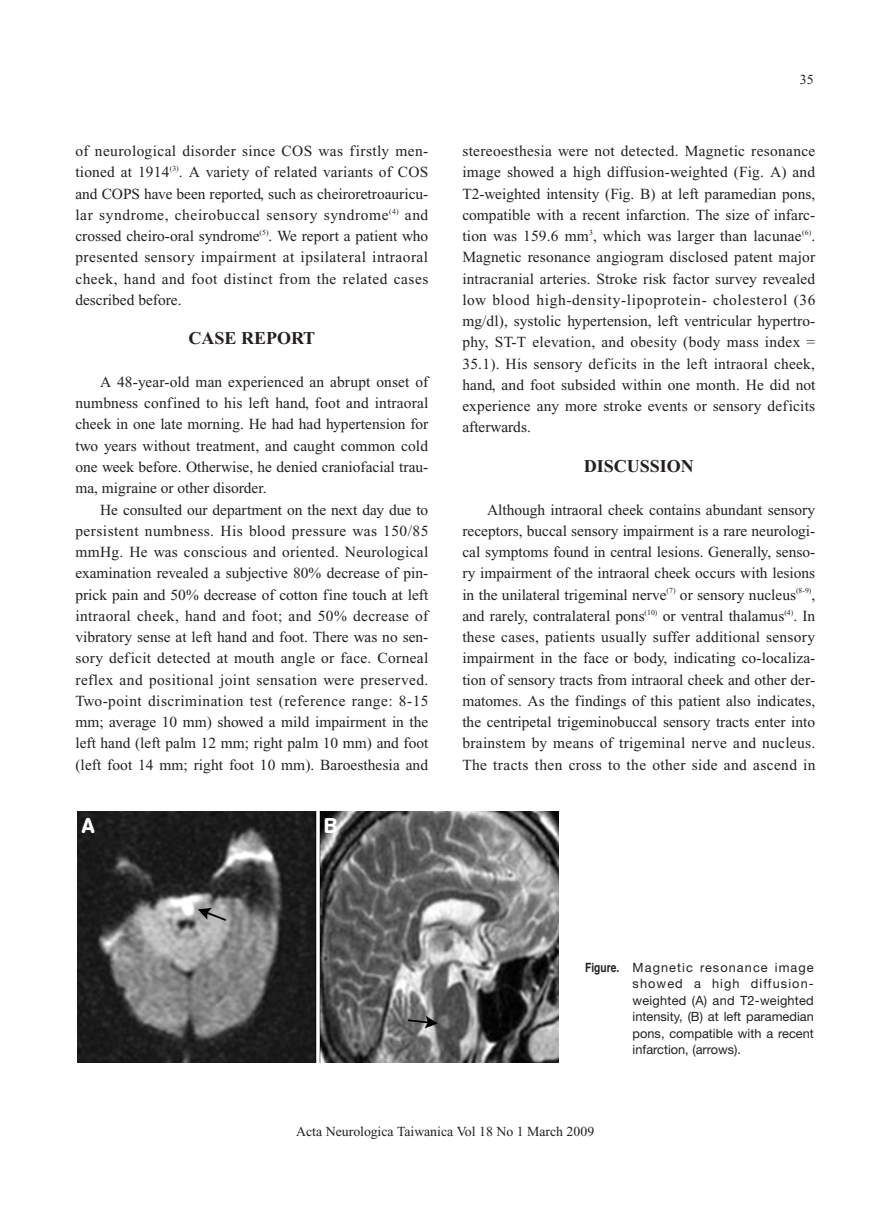
<style>
.page{position:relative;width:892px;height:1208px;background:#fff}
.page>*{position:absolute;margin:0;border:0;box-sizing:border-box;transform-origin:0 0}
.t1{font:500 21.3px "AG Book Rounded";color:#fff}
.t2{font:700 18px "Times New Roman";color:#231f20}
.t3{font:15.45px/21.3px "Times New Roman";letter-spacing:.005em;color:#231f20;text-align:justify}
.t4{font:13.8px "Times New Roman";color:#231f20}
.t5{font:12.75px/16.5px "Helvetica Neue";color:#231f20;text-align:justify}
.s1{font-family:"Helvetica";font-weight:700}
</style>
<div class="page">
<svg style="left:77px;top:811px;width:482px;height:252px;background:#5b5b5b"></svg>
<p class="t3" style="left:75px;top:142px;width:354px">of neurological disorder since COS was firstly men&shy;tioned at 1914<sup>(3)</sup>. A variety of related variants of COS and COPS have been reported, such as cheiroretroauricu&shy;lar syndrome, cheirobuccal sensory syndrome<sup>(4)</sup> and crossed cheiro-oral syndrome<sup>(5)</sup>. We report a patient who presented sensory impairment at ipsilateral intraoral cheek, hand and foot distinct from the related cases described before.</p>
<p class="t2" style="left:189px;top:332px;width:128px">CASE REPORT</p>
<p class="t3" style="left:75px;top:373px;width:354px;text-indent:25px">A 48-year-old man experienced an abrupt onset of numbness confined to his left hand, foot and intraoral cheek in one late morning. He had had hypertension for two years without treatment, and caught common cold one week before. Otherwise, he denied craniofacial trau&shy;ma, migraine or other disorder.</p>
<p class="t3" style="left:75px;top:500px;width:355px;text-indent:25px">He consulted our department on the next day due to persistent numbness. His blood pressure was 150/85 mmHg. He was conscious and oriented. Neurological examination revealed a subjective 80% decrease of pin&shy;prick pain and 50% decrease of cotton fine touch at left intraoral cheek, hand and foot; and 50% decrease of vibratory sense at left hand and foot. There was no sen&shy;sory deficit detected at mouth angle or face. Corneal reflex and positional joint sensation were preserved.<br>Two-point discrimination test (reference range: 8-15 mm; average 10 mm) showed a mild impairment in the left hand (left palm 12 mm; right palm 10 mm) and foot (left foot 14 mm; right foot 10 mm). Baroesthesia and</p>
<h1 class="t1" style="left:82px;top:818px;width:14px">A</h1>
<h1 class="t1" style="left:324px;top:818px;width:15px">B</h1>
<p class="t4" style="left:800px;top:75px;width:15px">35</p>
<p class="t3" style="left:462px;top:142px;width:355px">stereoesthesia were not detected. Magnetic resonance image showed a high diffusion-weighted (Fig. A) and T2-weighted intensity (Fig. B) at left paramedian pons, compatible with a recent infarction. The size of infarc&shy;tion was 159.6 mm<sup>3</sup>, which was larger than lacunae<sup>(6)</sup>.<br>Magnetic resonance angiogram disclosed patent major intracranial arteries. Stroke risk factor survey revealed low blood high-density-lipoprotein- cholesterol (36 mg/dl), systolic hypertension, left ventricular hypertro&shy;phy, ST-T elevation, and obesity (body mass index = 35.1). His sensory deficits in the left intraoral cheek, hand, and foot subsided within one month. He did not experience any more stroke events or sensory deficits afterwards.</p>
<p class="t2" style="left:584px;top:460px;width:111px">DISCUSSION</p>
<p class="t3" style="left:462px;top:500px;width:355px;text-indent:25px">Although intraoral cheek contains abundant sensory receptors, buccal sensory impairment is a rare neurologi&shy;cal symptoms found in central lesions. Generally, senso&shy;ry impairment of the intraoral cheek occurs with lesions in the unilateral trigeminal nerve<sup>(7)</sup> or sensory nucleus<sup>(8-9)</sup>, and rarely, contralateral pons<sup>(10)</sup> or ventral thalamus<sup>(4)</sup>. In these cases, patients usually suffer additional sensory impairment in the face or body, indicating co-localiza&shy;tion of sensory tracts from intraoral cheek and other der&shy;matomes. As the findings of this patient also indicates, the centripetal trigeminobuccal sensory tracts enter into brainstem by means of trigeminal nerve and nucleus.<br>The tracts then cross to the other side and ascend in</p>
<p class="t5" style="left:633px;top:960px;width:183px;text-indent:-47px"><span class="s1">Figure.</span> Magnetic resonance image showed a high diffusion&shy;weighted (A) and T2-weighted intensity, (B) at left paramedian pons, compatible with a recent infarction, (arrows).</p>
<p class="t4" style="left:296px;top:1127px;width:300px">Acta Neurologica Taiwanica Vol 18 No 1 March 2009</p>
</div>
